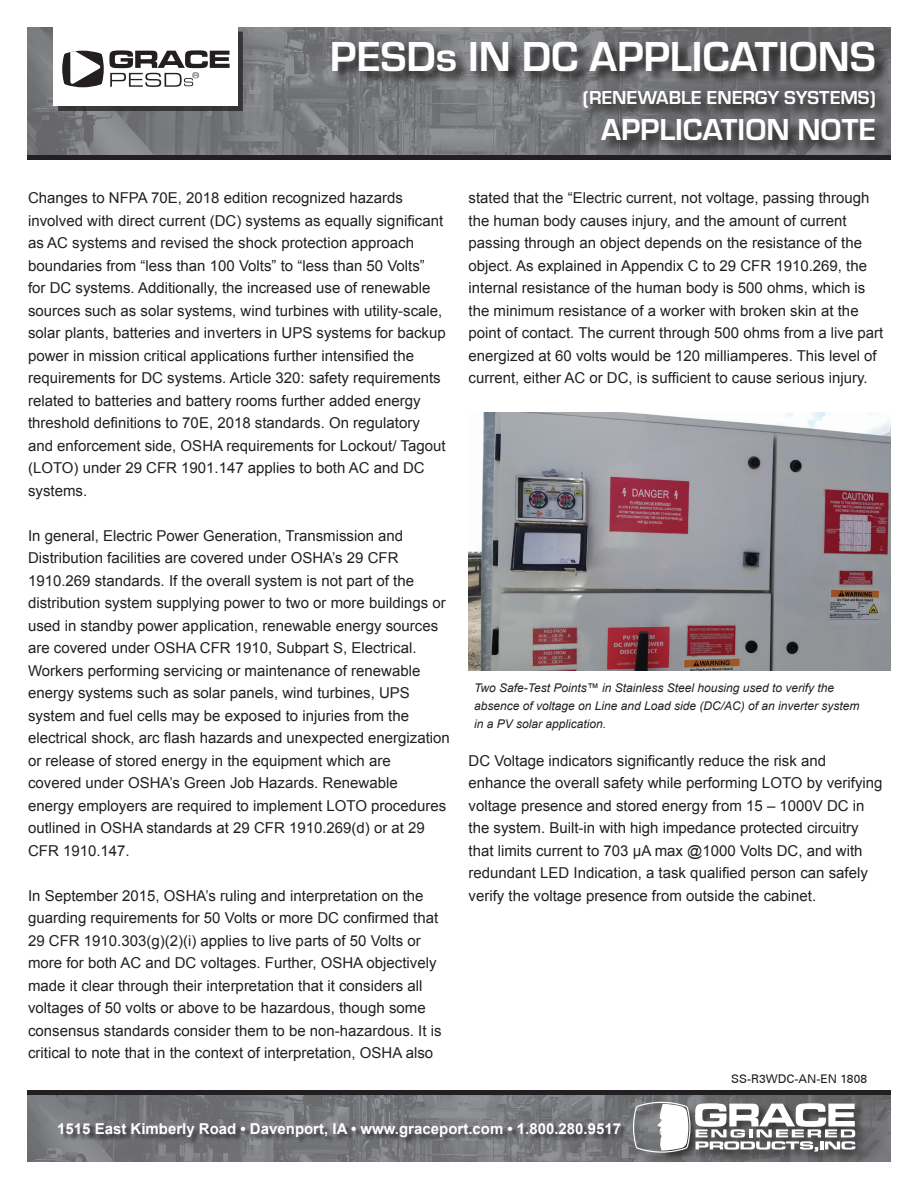
<style>
.page{position:relative;width:918px;height:1188px;background:#fff}
.page>*{position:absolute;margin:0;border:0;box-sizing:border-box;transform-origin:0 0}
.t1{font:700 43.5px "Eurostile";color:#fff}
.t2{font:700 31.5px "Eurostile";color:#fff}
.t3{font:700 19.5px "Eurostile";color:#fff}
.t4{font:15px/22.5px "Arial";color:#231f20}
.t5{font:700 15px "Arial";color:#fff}
.t6{font:italic 12px/18px "Arial";color:#231f20}
.t7{font:500 12px "Univers CE";color:#231f20}
.t8{font:8.1px "Eurostile Ext";color:#231f20}
</style>
<div class="page">
<img style="left:27px;top:1094px;width:864px;height:67px">
<img style="left:27px;top:27px;width:864px;height:128px">
<div style="left:27px;top:155px;width:864px;height:5px;background:#231f20"></div>
<div style="left:58px;top:32px;width:184px;height:79px;background:#373435"></div>
<div style="left:53px;top:27px;width:185px;height:79px;background:#fff"></div>
<svg style="left:62px;top:50px;width:168px;height:37px"></svg>
<svg style="left:331px;top:41px;width:558px;height:114px;background:#666669"></svg>
<div style="left:632px;top:1101px;width:235px;height:63px;background:#231f20;opacity:.75"></div>
<svg style="left:633px;top:1102px;width:222px;height:51px"></svg>
<div style="left:59px;top:1124px;width:569px;height:20px;background:#231f20;opacity:.75"></div>
<hr style="left:27px;top:1090px;width:864px;height:4px;background:#231f20">
<img style="left:469px;top:412px;width:422px;height:259px">
<p class="t8" style="left:192px;top:71px;width:9px">®</p>
<p class="t1" style="left:330px;top:33px;width:547px">PESDs IN DC APPLICATIONS</p>
<p class="t3" style="left:583px;top:87px;width:295px">(RENEWABLE ENERGY SYSTEMS)</p>
<p class="t2" style="left:601px;top:112px;width:276px">APPLICATION NOTE</p>
<p class="t4" style="left:28px;top:187px;width:419px">Changes to NFPA 70E, 2018 edition recognized hazards involved with direct current (DC) systems as equally significant as AC systems and revised the shock protection approach boundaries from “less than 100 Volts” to “less than 50 Volts” for DC systems. Additionally, the increased use of renewable sources such as solar systems, wind turbines with utility-scale, solar plants, batteries and inverters in UPS systems for backup power in mission critical applications further intensified the requirements for DC systems. Article 320: safety requirements related to batteries and battery rooms further added energy threshold definitions to 70E, 2018 standards. On regulatory and enforcement side, OSHA requirements for Lockout/ Tagout (LOTO) under 29 CFR 1901.147 applies to both AC and DC systems.</p>
<p class="t4" style="left:28px;top:524px;width:423px">In general, Electric Power Generation, Transmission and Distribution facilities are covered under OSHA’s 29 CFR 1910.269 standards. If the overall system is not part of the distribution system supplying power to two or more buildings or used in standby power application, renewable energy sources are covered under OSHA CFR 1910, Subpart S, Electrical.<br>Workers performing servicing or maintenance of renewable energy systems such as solar panels, wind turbines, UPS system and fuel cells may be exposed to injuries from the electrical shock, arc flash hazards and unexpected energization or release of stored energy in the equipment which are<br>covered under OSHA’s Green Job Hazards. Renewable<br>energy employers are required to implement LOTO procedures outlined in OSHA standards at 29 CFR 1910.269(d) or at 29<br>CFR 1910.147.</p>
<p class="t4" style="left:28px;top:884px;width:415px">In September 2015, OSHA’s ruling and interpretation on the guarding requirements for 50 Volts or more DC confirmed that 29 CFR 1910.303(g)(2)(i) applies to live parts of 50 Volts or more for both AC and DC voltages. Further, OSHA objectively made it clear through their interpretation that it considers all voltages of 50 volts or above to be hazardous, though some consensus standards consider them to be non-hazardous. It is critical to note that in the context of interpretation, OSHA also</p>
<p class="t4" style="left:469px;top:187px;width:416px">stated that the “Electric current, not voltage, passing through the human body causes injury, and the amount of current passing through an object depends on the resistance of the object. As explained in Appendix C to 29 CFR 1910.269, the internal resistance of the human body is 500 ohms, which is the minimum resistance of a worker with broken skin at the point of contact. The current through 500 ohms from a live part energized at 60 volts would be 120 milliamperes. This level of current, either AC or DC, is sufficient to cause serious injury.</p>
<p class="t6" style="left:474px;top:679px;width:387px">Two Safe-Test Points™ in Stainless Steel housing used to verify the absence of voltage on Line and Load side (DC/AC) of an inverter system in a PV solar application.</p>
<p class="t4" style="left:469px;top:749px;width:416px">DC Voltage indicators significantly reduce the risk and enhance the overall safety while performing LOTO by verifying voltage presence and stored energy from 15 – 1000V DC in the system. Built-in with high impedance protected circuitry that limits current to 703 µA max @1000 Volts DC, and with redundant LED Indication, a task qualified person can safely verify the voltage presence from outside the cabinet.</p>
<p class="t7" style="left:731px;top:1072px;width:137px">SS-R3WDC-AN-EN 1808</p>
<p class="t5" style="left:57px;top:1118px;width:566px">1515 East Kimberly Road • Davenport, IA • www.graceport.com • 1.800.280.9517</p>
</div>
